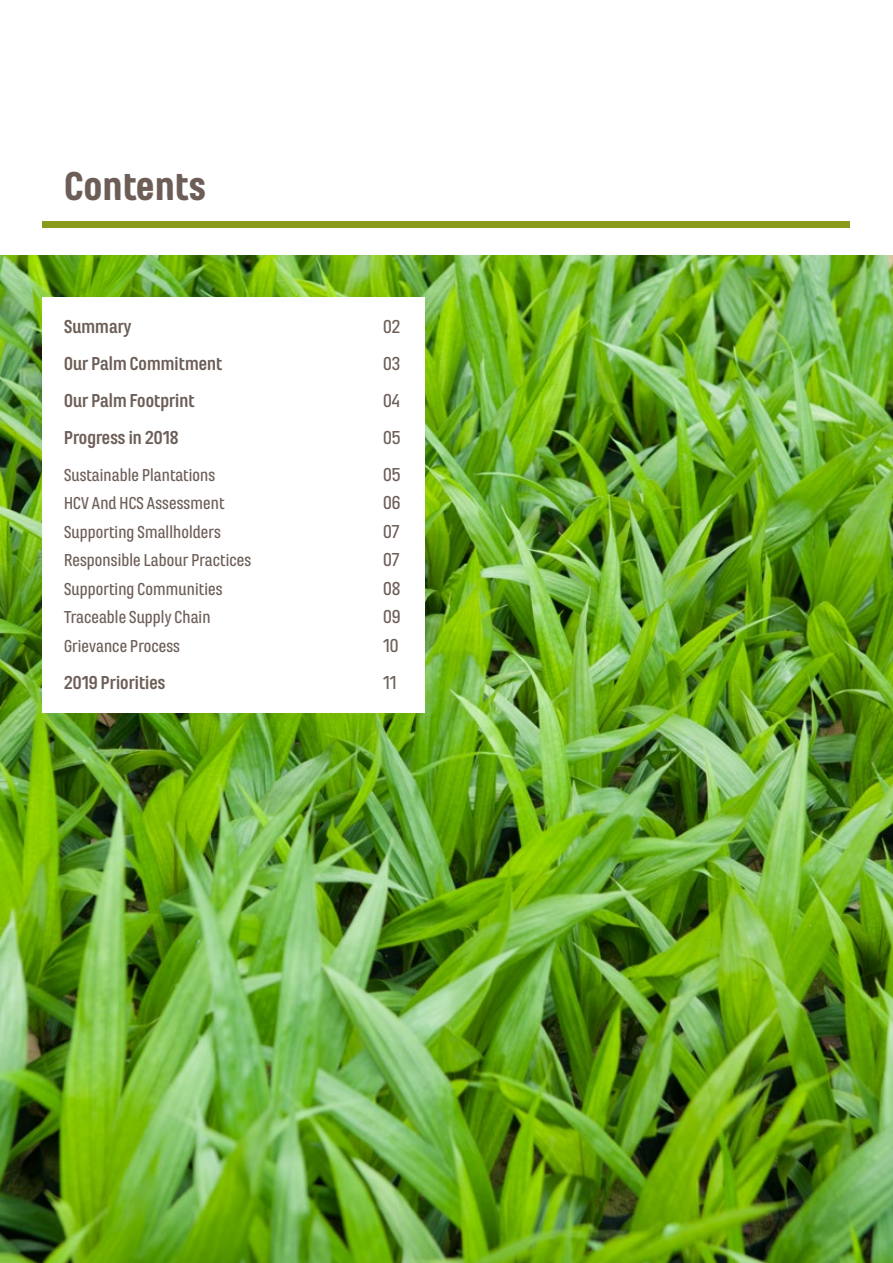
<style>
.page{position:relative;width:893px;height:1263px;background:#fff}
.page>*{position:absolute;margin:0;border:0;box-sizing:border-box;transform-origin:0 0}
.t1{font:900 42px "Marianina Wd FY";letter-spacing:-.02em;color:#6c5e57}
.t2{font:700 19.5px "Marianina Wd FY";letter-spacing:-.03em;color:#6c5e57}
.t3{font:500 19.5px "Marianina Wd FY";letter-spacing:-.03em;color:#6c5e57}
.t4{font:500 18px "Marianina Wd FY";letter-spacing:-.03em;color:#6c5e57}
</style>
<div class="page">
<img style="left:0;top:255px;width:893px;height:1008px">
<div style="left:43px;top:298px;width:382px;height:415px;background:#fff"></div>
<div style="left:43px;top:221px;width:807px;height:7px;background:#8b9a19"></div>
<h1 class="t1" style="left:64px;top:163px;width:144px">Contents</h1>
<p class="t2" style="left:64px;top:316px;width:70px">Summary</p>
<p class="t3" style="left:383px;top:316px;width:19px">02</p>
<p class="t2" style="left:64px;top:353px;width:160px">Our Palm Commitment</p>
<p class="t3" style="left:383px;top:353px;width:19px">03</p>
<p class="t2" style="left:64px;top:390px;width:133px">Our Palm Footprint</p>
<p class="t3" style="left:383px;top:390px;width:19px">04</p>
<p class="t2" style="left:64px;top:427px;width:117px">Progress in 2018</p>
<p class="t3" style="left:383px;top:427px;width:20px">05</p>
<p class="t4" style="left:64px;top:465px;width:153px">Sustainable Plantations</p>
<p class="t3" style="left:383px;top:464px;width:20px">05</p>
<p class="t4" style="left:64px;top:494px;width:163px">HCV And HCS Assessment</p>
<p class="t3" style="left:383px;top:492px;width:20px">06</p>
<p class="t4" style="left:64px;top:522px;width:159px">Supporting Smallholders</p>
<p class="t3" style="left:383px;top:521px;width:19px">07</p>
<p class="t4" style="left:64px;top:551px;width:189px">Responsible Labour Practices</p>
<p class="t3" style="left:383px;top:549px;width:19px">07</p>
<p class="t4" style="left:64px;top:579px;width:161px">Supporting Communities</p>
<p class="t3" style="left:383px;top:578px;width:20px">08</p>
<p class="t4" style="left:64px;top:608px;width:149px">Traceable Supply Chain</p>
<p class="t3" style="left:383px;top:606px;width:20px">09</p>
<p class="t4" style="left:64px;top:636px;width:118px">Grievance Process</p>
<p class="t3" style="left:383px;top:635px;width:18px">10</p>
<p class="t2" style="left:64px;top:672px;width:103px">2019 Priorities</p>
<p class="t3" style="left:383px;top:672px;width:16px">11</p>
</div>
